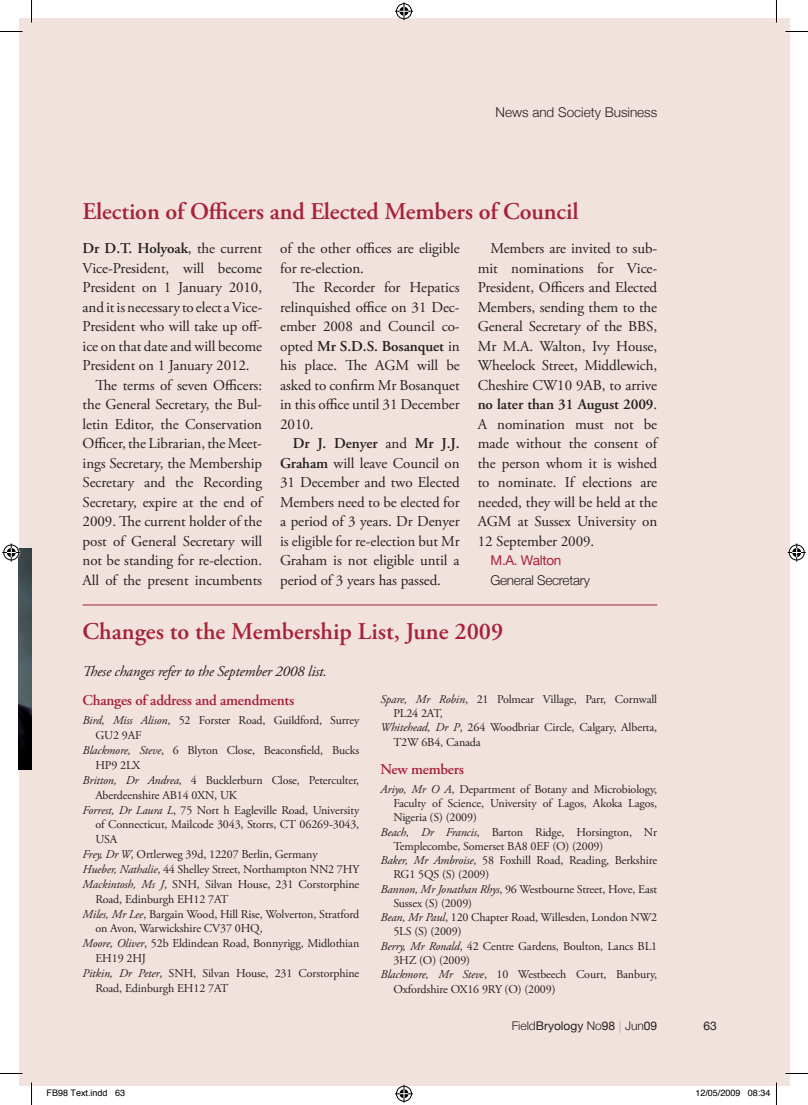
<style>
.page{position:relative;width:808px;height:1105px;background:#fff}
.page>*{position:absolute;margin:0;border:0;box-sizing:border-box;transform-origin:0 0}
.t1{font:600 24px "Adobe Garamond Pro";letter-spacing:-.005em;color:#a72239}
.t2{font:15px/19.5px "Adobe Garamond Pro";letter-spacing:-.005em;color:#231f20;text-align:justify}
.t3{font:italic 15px "Adobe Garamond Pro";letter-spacing:-.015em;color:#231f20}
.t4{font:600 15px "Adobe Garamond Pro";letter-spacing:-.015em;color:#a72239}
.t5{font:600 15px "Adobe Garamond Pro";letter-spacing:-.005em;color:#231f20}
.t6{font:300 13.5px "Helvetica Neue";color:#231f20}
.t7{font:300 13.5px "Helvetica Neue";letter-spacing:-.02em;color:#231f20}
.t8{font:13.5px "Helvetica Neue";letter-spacing:-.02em;color:#a72239}
.t9{font:12px "Adobe Garamond Pro";letter-spacing:-.01em;color:#231f20}
.t10{font:12px "Helvetica Neue";color:#231f20}
.t11{font:9px "Helvetica";color:#000}
.s1{font-weight:400}
.s2{font-weight:600}
.s3{font-style:italic}
.s4{font-weight:300}
.s5{font-weight:200}
</style>
<div class="page">
<div style="left:19px;top:19px;width:769px;height:1067px;background:#f2e2de"></div>
<hr style="left:83px;top:604px;width:574px;height:1px;background:#a72239">
<img style="left:19px;top:548px;width:13px;height:221px">
<hr style="left:0;top:1072px;width:22px;height:2px;background:#fff">
<hr style="left:785px;top:1072px;width:22px;height:2px;background:#fff">
<hr style="left:775px;top:0;width:2px;height:22px;background:#fff">
<hr style="left:775px;top:1082px;width:2px;height:23px;background:#fff">
<svg style="left:0;top:31px;width:22px;height:1px"></svg>
<svg style="left:785px;top:31px;width:22px;height:1px"></svg>
<svg style="left:0;top:1073px;width:22px;height:1px"></svg>
<svg style="left:785px;top:1073px;width:22px;height:1px"></svg>
<svg style="left:31px;top:0;width:1px;height:22px"></svg>
<svg style="left:31px;top:1082px;width:1px;height:23px"></svg>
<svg style="left:395px;top:2px;width:18px;height:18px"></svg>
<svg style="left:395px;top:1084px;width:18px;height:18px"></svg>
<svg style="left:2px;top:543px;width:18px;height:18px"></svg>
<svg style="left:787px;top:543px;width:18px;height:18px"></svg>
<p class="t6" style="left:495px;top:103px;width:163px">News and Society Business</p>
<h1 class="t1" style="left:83px;top:198px;width:497px">Election of Officers and Elected Members of Council</h1>
<p class="t5" style="left:83px;top:240px;width:181px">Dr D.T. Holyoak<span class="s1">, the current</span></p>
<p class="t2" style="left:83px;top:259px;width:181px">Vice-President, will become</p>
<p class="t2" style="left:83px;top:278px;width:181px">President on 1 January 2010,</p>
<p class="t2" style="left:83px;top:298px;width:181px">and it is necessary to elect a Vice-</p>
<p class="t2" style="left:83px;top:317px;width:181px">President who will take up off-</p>
<p class="t2" style="left:83px;top:337px;width:181px">ice on that date and will become</p>
<p class="t2" style="left:83px;top:356px;width:168px">President on 1 January 2012.</p>
<p class="t2" style="left:95px;top:376px;width:168px">The terms of seven Officers:</p>
<p class="t2" style="left:83px;top:395px;width:181px">the General Secretary, the Bul-</p>
<p class="t2" style="left:83px;top:415px;width:181px">letin Editor, the Conservation</p>
<p class="t2" style="left:83px;top:434px;width:181px">Officer, the Librarian, the Meet-</p>
<p class="t2" style="left:83px;top:454px;width:181px">ings Secretary, the Membership</p>
<p class="t2" style="left:83px;top:473px;width:181px">Secretary and the Recording</p>
<p class="t2" style="left:83px;top:493px;width:181px">Secretary, expire at the end of</p>
<p class="t2" style="left:83px;top:512px;width:181px">2009. The current holder of the</p>
<p class="t2" style="left:83px;top:532px;width:181px">post of General Secretary will</p>
<p class="t2" style="left:83px;top:551px;width:181px">not be standing for re-election.</p>
<p class="t2" style="left:83px;top:571px;width:181px">All of the present incumbents</p>
<p class="t2" style="left:280px;top:239px;width:181px">of the other offices are eligible for re-election.</p>
<p class="t2" style="left:280px;top:278px;width:181px;text-indent:13px">The Recorder for Hepatics relinquished office on 31 Dec&shy;ember 2008 and Council co&shy;opted <span class="s2">Mr S.D.S. Bosanquet</span> in his place. The AGM will be asked to confirm Mr Bosanquet in this office until 31 December 2010.</p>
<p class="t2" style="left:280px;top:434px;width:181px;text-indent:13px"><span class="s2">Dr J. Denyer</span> and <span class="s2">Mr J.J.<br>Graham</span> will leave Council on 31 December and two Elected Members need to be elected for a period of 3 years. Dr Denyer is eligible for re-election but Mr Graham is not eligible until a period of 3 years has passed.</p>
<p class="t2" style="left:477px;top:239px;width:181px;text-indent:13px">Members are invited to sub&shy;mit nominations for Vice-President, Officers and Elected Members, sending them to the General Secretary of the BBS, Mr M.A. Walton, Ivy House, Wheelock Street, Middlewich, Cheshire CW10 9AB, to arrive <span class="s2">no later than 31 August 2009</span>.<br>A nomination must not be made without the consent of the person whom it is wished to nominate. If elections are needed, they will be held at the AGM at Sussex University on 12 September 2009.</p>
<p class="t8" style="left:490px;top:552px;width:72px">M.A. Walton</p>
<p class="t7" style="left:490px;top:571px;width:101px">General Secretary</p>
<h1 class="t1" style="left:83px;top:618px;width:422px">Changes to the Membership List, June 2009</h1>
<p class="t3" style="left:83px;top:662px;width:246px">These changes refer to the September 2008 list.</p>
<p class="t4" style="left:83px;top:692px;width:213px">Changes of address and amendments</p>
<p class="t9" style="left:83px;top:713px;width:278px"><span class="s3">Bird, Miss Alison</span>, 52 Forster Road, Guildford, Surrey</p>
<p class="t9" style="left:95px;top:728px;width:48px">GU2 9AF</p>
<p class="t9" style="left:83px;top:743px;width:278px"><span class="s3">Blackmore, Steve</span>, 6 Blyton Close, Beaconsfield, Bucks</p>
<p class="t9" style="left:95px;top:758px;width:46px">HP9 2LX</p>
<p class="t9" style="left:83px;top:773px;width:278px"><span class="s3">Britton, Dr Andrea</span>, 4 Bucklerburn Close, Peterculter,</p>
<p class="t9" style="left:95px;top:787px;width:143px">Aberdeenshire AB14 0XN, UK</p>
<p class="t9" style="left:83px;top:802px;width:278px"><span class="s3">Forrest, Dr Laura L</span>, 75 Nort h Eagleville Road, University</p>
<p class="t9" style="left:95px;top:817px;width:265px">of Connecticut, Mailcode 3043, Storrs, CT 06269-3043,</p>
<p class="t9" style="left:95px;top:832px;width:24px">USA</p>
<p class="t9" style="left:83px;top:847px;width:236px"><span class="s3">Frey, Dr W</span>, Ortlerweg 39d, 12207 Berlin, Germany</p>
<p class="t9" style="left:83px;top:862px;width:278px"><span class="s3">Hueber, Nathalie</span>, 44 Shelley Street, Northampton NN2 7HY</p>
<p class="t9" style="left:83px;top:877px;width:278px"><span class="s3">Mackintosh, Ms J</span>, SNH, Silvan House, 231 Corstorphine</p>
<p class="t9" style="left:95px;top:892px;width:134px">Road, Edinburgh EH12 7AT</p>
<p class="t9" style="left:83px;top:906px;width:278px"><span class="s3">Miles, Mr Lee</span>, Bargain Wood, Hill Rise, Wolverton, Stratford</p>
<p class="t9" style="left:95px;top:921px;width:169px">on Avon, Warwickshire CV37 0HQ,</p>
<p class="t9" style="left:83px;top:936px;width:278px"><span class="s3">Moore, Oliver</span>, 52b Eldindean Road, Bonnyrigg, Midlothian</p>
<p class="t9" style="left:95px;top:951px;width:52px">EH19 2HJ</p>
<p class="t9" style="left:83px;top:966px;width:278px"><span class="s3">Pitkin, Dr Peter</span>, SNH, Silvan House, 231 Corstorphine</p>
<p class="t9" style="left:95px;top:981px;width:134px">Road, Edinburgh EH12 7AT</p>
<p class="t9" style="left:380px;top:692px;width:278px"><span class="s3">Spare, Mr Robin</span>, 21 Polmear Village, Parr, Cornwall</p>
<p class="t9" style="left:393px;top:706px;width:51px">PL24 2AT,</p>
<p class="t9" style="left:380px;top:720px;width:278px"><span class="s3">Whitehead, Dr P</span>, 264 Woodbriar Circle, Calgary, Alberta,</p>
<p class="t9" style="left:393px;top:735px;width:89px">T2W 6B4, Canada</p>
<p class="t4" style="left:380px;top:761px;width:85px">New members</p>
<p class="t9" style="left:380px;top:782px;width:278px"><span class="s3">Ariyo, Mr O A</span>, Department of Botany and Microbiology,</p>
<p class="t9" style="left:393px;top:796px;width:265px">Faculty of Science, University of Lagos, Akoka Lagos,</p>
<p class="t9" style="left:393px;top:810px;width:85px">Nigeria (S) (2009)</p>
<p class="t9" style="left:380px;top:824px;width:278px"><span class="s3">Beach, Dr Francis</span>, Barton Ridge, Horsington, Nr</p>
<p class="t9" style="left:393px;top:839px;width:211px">Templecombe, Somerset BA8 0EF (O) (2009)</p>
<p class="t9" style="left:380px;top:853px;width:278px"><span class="s3">Baker, Mr Ambroise</span>, 58 Foxhill Road, Reading, Berkshire</p>
<p class="t9" style="left:393px;top:867px;width:97px">RG1 5QS (S) (2009)</p>
<p class="t9" style="left:380px;top:881px;width:278px"><span class="s3">Bannon, Mr Jonathan Rhys</span>, 96 Westbourne Street, Hove, East</p>
<p class="t9" style="left:393px;top:896px;width:80px">Sussex (S) (2009)</p>
<p class="t9" style="left:380px;top:910px;width:278px"><span class="s3">Bean, Mr Paul</span>, 120 Chapter Road, Willesden, London NW2</p>
<p class="t9" style="left:393px;top:924px;width:70px">5LS (S) (2009)</p>
<p class="t9" style="left:380px;top:938px;width:278px"><span class="s3">Berry, Mr Ronald</span>, 42 Centre Gardens, Boulton, Lancs BL1</p>
<p class="t9" style="left:393px;top:953px;width:78px">3HZ (O) (2009)</p>
<p class="t9" style="left:380px;top:967px;width:278px"><span class="s3">Blackmore, Mr Steve</span>, 10 Westbeech Court, Banbury,</p>
<p class="t9" style="left:393px;top:982px;width:163px">Oxfordshire OX16 9RY (O) (2009)</p>
<p class="t10" style="left:511px;top:1018px;width:147px"><span class="s4">Field</span>Bryology <span class="s4">No</span>98 <span class="s5">|</span> <span class="s4">Jun</span>09</p>
<p class="t10" style="left:703px;top:1018px;width:15px">63</p>
<p class="t11" style="left:46px;top:1086px;width:80px">FB98 Text.indd 63</p>
<p class="t11" style="left:695px;top:1086px;width:77px">12/05/2009 08:34</p>
</div>
